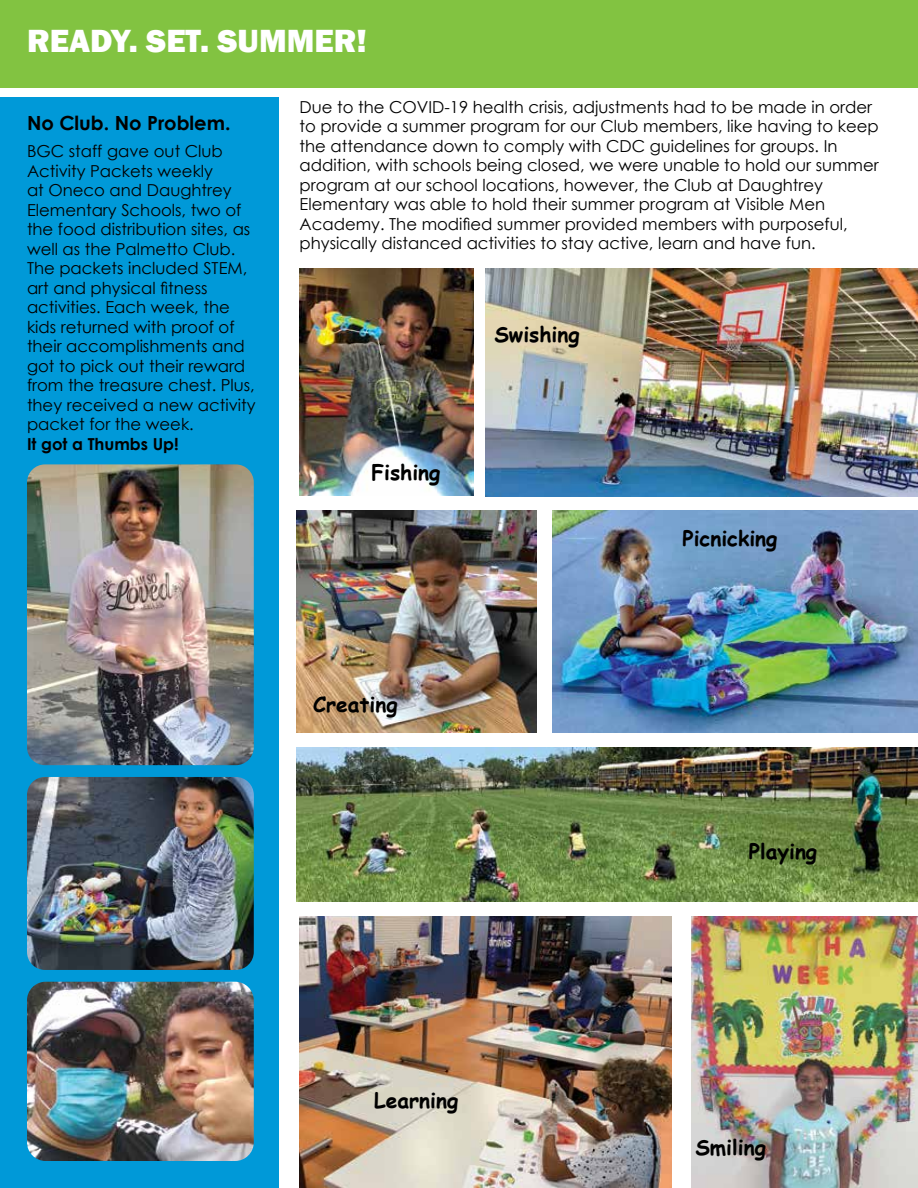
<style>
.page{position:relative;width:918px;height:1188px;background:#fff}
.page>*{position:absolute;margin:0;border:0;box-sizing:border-box;transform-origin:0 0}
.t1{font:800 33px "Franklin Gothic";color:#fff}
.t2{font:700 21px "Comic Sans MS";color:#000}
.t3{font:700 19.5px "Century Gothic";color:#000}
.t4{font:16.5px/19.5px "Century Gothic";color:#000}
.t5{font:700 16.5px "Century Gothic";color:#000}
</style>
<div class="page">
<div style="left:0;top:0;width:918px;height:87px;background:#82c341"></div>
<div style="left:0;top:98px;width:279px;height:1090px;background:#0099d8"></div>
<img style="left:27px;top:464px;width:227px;height:301px">
<img style="left:27px;top:777px;width:227px;height:193px">
<img style="left:27px;top:982px;width:227px;height:179px">
<img style="left:297px;top:511px;width:240px;height:222px">
<img style="left:300px;top:268px;width:173px;height:228px">
<img style="left:691px;top:916px;width:227px;height:272px">
<img style="left:297px;top:747px;width:621px;height:155px">
<img style="left:300px;top:916px;width:372px;height:272px">
<img style="left:553px;top:511px;width:365px;height:222px">
<img style="left:486px;top:268px;width:432px;height:229px">
<h1 class="t1" style="left:27px;top:20px;width:341px">READY. SET. SUMMER!</h1>
<p class="t3" style="left:27px;top:108px;width:205px">No Club. No Problem.</p>
<p class="t4" style="left:27px;top:141px;width:230px">BGC staff gave out Club<br>Activity Packets weekly<br>at Oneco and Daughtrey<br>Elementary Schools, two of the food distribution sites, as well as the Palmetto Club.<br>The packets included STEM, art and physical fitness activities. Each week, the kids returned with proof of their accomplishments and got to pick out their reward from the treasure chest. Plus, they received a new activity packet for the week.</p>
<p class="t5" style="left:27px;top:431px;width:153px">It got a Thumbs Up!</p>
<p class="t4" style="left:300px;top:97px;width:581px">Due to the COVID-19 health crisis, adjustments had to be made in order to provide a summer program for our Club members, like having to keep the attendance down to comply with CDC guidelines for groups. In addition, with schools being closed, we were unable to hold our summer program at our school locations, however, the Club at Daughtrey Elementary was able to hold their summer program at Visible Men Academy. The modified summer provided members with purposeful, physically distanced activities to stay active, learn and have fun.</p>
<p class="t2" style="left:371px;top:457px;width:71px">Fishing</p>
<p class="t2" style="left:494px;top:319px;width:87px">Swishing</p>
<p class="t2" style="left:683px;top:523px;width:96px">Picnicking</p>
<p class="t2" style="left:313px;top:689px;width:86px">Creating</p>
<p class="t2" style="left:749px;top:836px;width:70px">Playing</p>
<p class="t2" style="left:374px;top:1085px;width:86px">Learning</p>
<p class="t2" style="left:695px;top:1132px;width:72px">Smiling</p>
</div>
